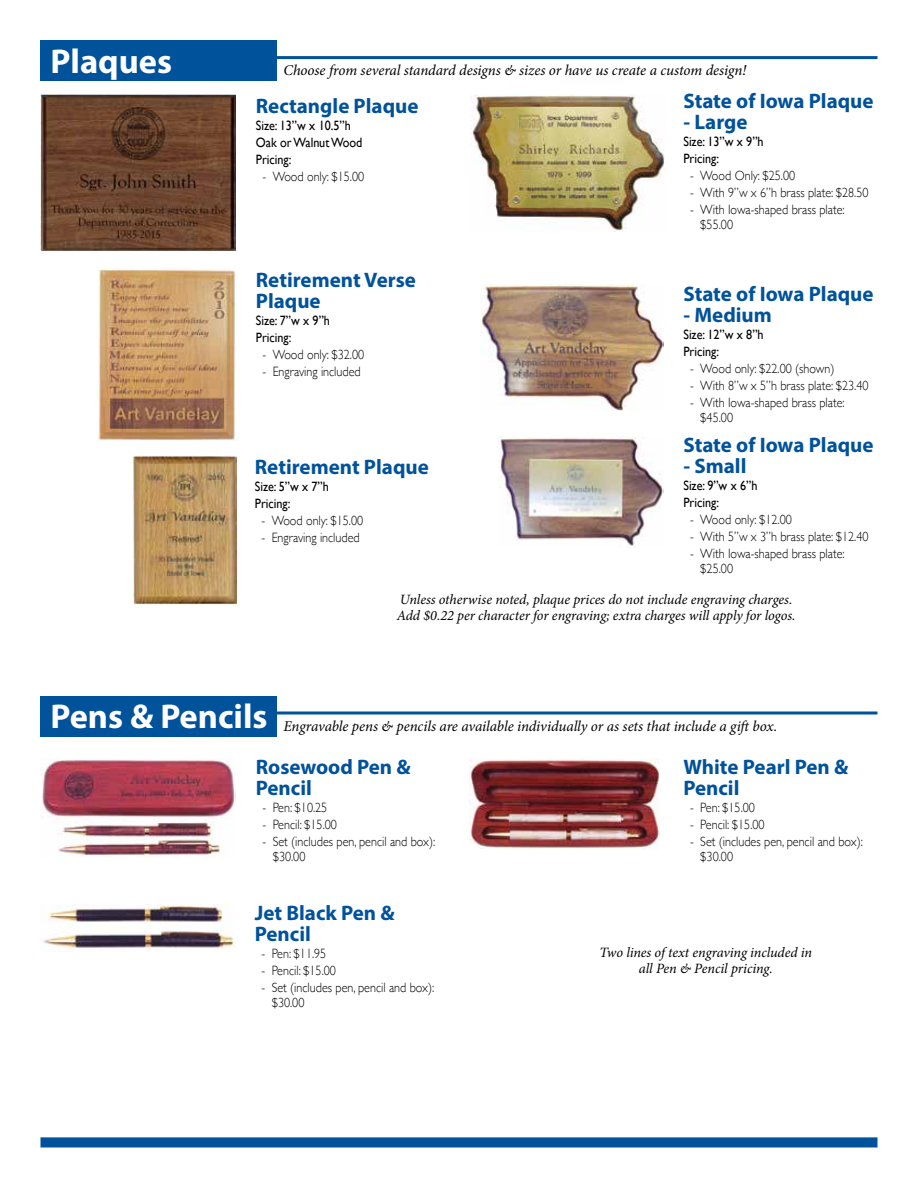
<style>
.page{position:relative;width:918px;height:1188px;background:#fff}
.page>*{position:absolute;margin:0;border:0;box-sizing:border-box;transform-origin:0 0}
.t1{font:700 34.5px "Myriad Pro";color:#fff}
.t2{font:700 21px/21px "Myriad Pro";color:#00529b}
.t3{font:italic 15px "Minion Pro";letter-spacing:-.005em;color:#000}
.t4{font:italic 14.25px/15.6px "Minion Pro";letter-spacing:-.005em;color:#000;text-align:center}
.t5{font:300 13.5px/14.9px "Gill Sans";color:#000;scale:.9 1}
.t6{font:13.5px/17px "Gill Sans";color:#000;scale:.9 1}
</style>
<div class="page">
<div style="left:40px;top:1137px;width:838px;height:11px;background:#00529b;border:2px solid #00529b"></div>
<img style="left:42px;top:904px;width:193px;height:46px">
<img style="left:471px;top:94px;width:194px;height:137px">
<img style="left:480px;top:285px;width:183px;height:125px">
<img style="left:40px;top:94px;width:195px;height:156px">
<img style="left:41px;top:760px;width:195px;height:97px">
<hr style="left:268px;top:56px;width:610px;height:3px;background:#00529b">
<div style="left:40px;top:40px;width:237px;height:41px;background:#00529b"></div>
<hr style="left:268px;top:712px;width:610px;height:3px;background:#00529b">
<div style="left:40px;top:696px;width:237px;height:40px;background:#00529b"></div>
<img style="left:498px;top:436px;width:166px;height:110px">
<img style="left:98px;top:269px;width:138px;height:172px">
<img style="left:469px;top:759px;width:190px;height:91px">
<img style="left:133px;top:456px;width:103px;height:149px">
<h1 class="t1" style="left:50px;top:39px;width:123px">Plaques</h1>
<p class="t3" style="left:284px;top:60px;width:464px">Choose from several standard designs &amp; sizes or have us create a custom design!</p>
<h2 class="t2" style="left:256px;top:95px;width:164px">Rectangle Plaque</h2>
<p class="t6" style="left:256px;top:117px;width:120px">Size: 13”w x 10.5”h<br>Oak or Walnut Wood<br>Pricing:</p>
<p class="t5" style="left:263px;top:169px;width:114px">- Wood only: $15.00</p>
<h2 class="t2" style="left:256px;top:269px;width:162px">Retirement Verse<br>Plaque</h2>
<p class="t6" style="left:256px;top:312px;width:84px">Size: 7”w x 9”h<br>Pricing:</p>
<p class="t5" style="left:263px;top:346px;width:114px">- Wood only: $32.00</p>
<p class="t5" style="left:263px;top:363px;width:111px">- Engraving included</p>
<h2 class="t2" style="left:255px;top:456px;width:176px">Retirement Plaque</h2>
<p class="t6" style="left:255px;top:478px;width:84px">Size: 5”w x 7”h<br>Pricing:</p>
<p class="t5" style="left:262px;top:513px;width:114px">- Wood only: $15.00</p>
<p class="t5" style="left:262px;top:530px;width:111px">- Engraving included</p>
<h2 class="t2" style="left:683px;top:90px;width:192px">State of Iowa Plaque</h2>
<h2 class="t2" style="left:683px;top:111px;width:66px">- Large</h2>
<p class="t6" style="left:683px;top:133px;width:91px">Size: 13”w x 9”h<br>Pricing:</p>
<p class="t5" style="left:690px;top:167px;width:118px">- Wood Only: $25.00</p>
<p class="t5" style="left:690px;top:184px;width:200px">- With 9”w x 6”h brass plate: $28.50</p>
<p class="t5" style="left:700px;top:201px;width:162px;text-indent:-10px">- With Iowa-shaped brass plate: $55.00</p>
<h2 class="t2" style="left:683px;top:282px;width:192px">State of Iowa Plaque</h2>
<h2 class="t2" style="left:683px;top:303px;width:90px">- Medium</h2>
<p class="t6" style="left:683px;top:325px;width:91px">Size: 12”w x 8”h<br>Pricing:</p>
<p class="t5" style="left:690px;top:360px;width:162px">- Wood only: $22.00 (shown)</p>
<p class="t5" style="left:690px;top:377px;width:200px">- With 8”w x 5”h brass plate: $23.40</p>
<p class="t5" style="left:700px;top:394px;width:162px;text-indent:-10px">- With Iowa-shaped brass plate: $45.00</p>
<h2 class="t2" style="left:683px;top:434px;width:192px">State of Iowa Plaque</h2>
<h2 class="t2" style="left:683px;top:455px;width:65px">- Small</h2>
<p class="t6" style="left:683px;top:477px;width:84px">Size: 9”w x 6”h<br>Pricing:</p>
<p class="t5" style="left:690px;top:512px;width:114px">- Wood only: $12.00</p>
<p class="t5" style="left:690px;top:529px;width:200px">- With 5”w x 3”h brass plate: $12.40</p>
<p class="t5" style="left:700px;top:546px;width:162px;text-indent:-10px">- With Iowa-shaped brass plate: $25.00</p>
<p class="t4" style="left:397px;top:592px;width:400px;text-align:left">Unless otherwise noted, plaque prices do not include engraving charges.<br>Add $0.22 per character for engraving; extra charges will apply for logos.</p>
<h1 class="t1" style="left:50px;top:694px;width:219px">Pens &amp; Pencils</h1>
<p class="t3" style="left:284px;top:716px;width:495px">Engravable pens &amp; pencils are available individually or as sets that include a gift box.</p>
<h2 class="t2" style="left:256px;top:756px;width:156px">Rosewood Pen &amp;<br>Pencil</h2>
<p class="t5" style="left:263px;top:800px;width:74px">- Pen: $10.25</p>
<p class="t5" style="left:263px;top:817px;width:84px">- Pencil: $15.00</p>
<p class="t5" style="left:273px;top:834px;width:182px;text-indent:-10px">- Set (includes pen, pencil and box): $30.00</p>
<h2 class="t2" style="left:255px;top:902px;width:141px">Jet Black Pen &amp;<br>Pencil</h2>
<p class="t5" style="left:262px;top:945px;width:74px">- Pen: $11.95</p>
<p class="t5" style="left:262px;top:962px;width:84px">- Pencil: $15.00</p>
<p class="t5" style="left:272px;top:979px;width:182px;text-indent:-10px">- Set (includes pen, pencil and box): $30.00</p>
<h2 class="t2" style="left:683px;top:756px;width:166px">White Pearl Pen &amp;<br>Pencil</h2>
<p class="t5" style="left:690px;top:800px;width:74px">- Pen: $15.00</p>
<p class="t5" style="left:690px;top:817px;width:84px">- Pencil: $15.00</p>
<p class="t5" style="left:700px;top:834px;width:182px;text-indent:-10px">- Set (includes pen, pencil and box): $30.00</p>
<p class="t4" style="left:599px;top:945px;width:214px">Two lines of text engraving included in all Pen &amp; Pencil pricing.</p>
</div>
